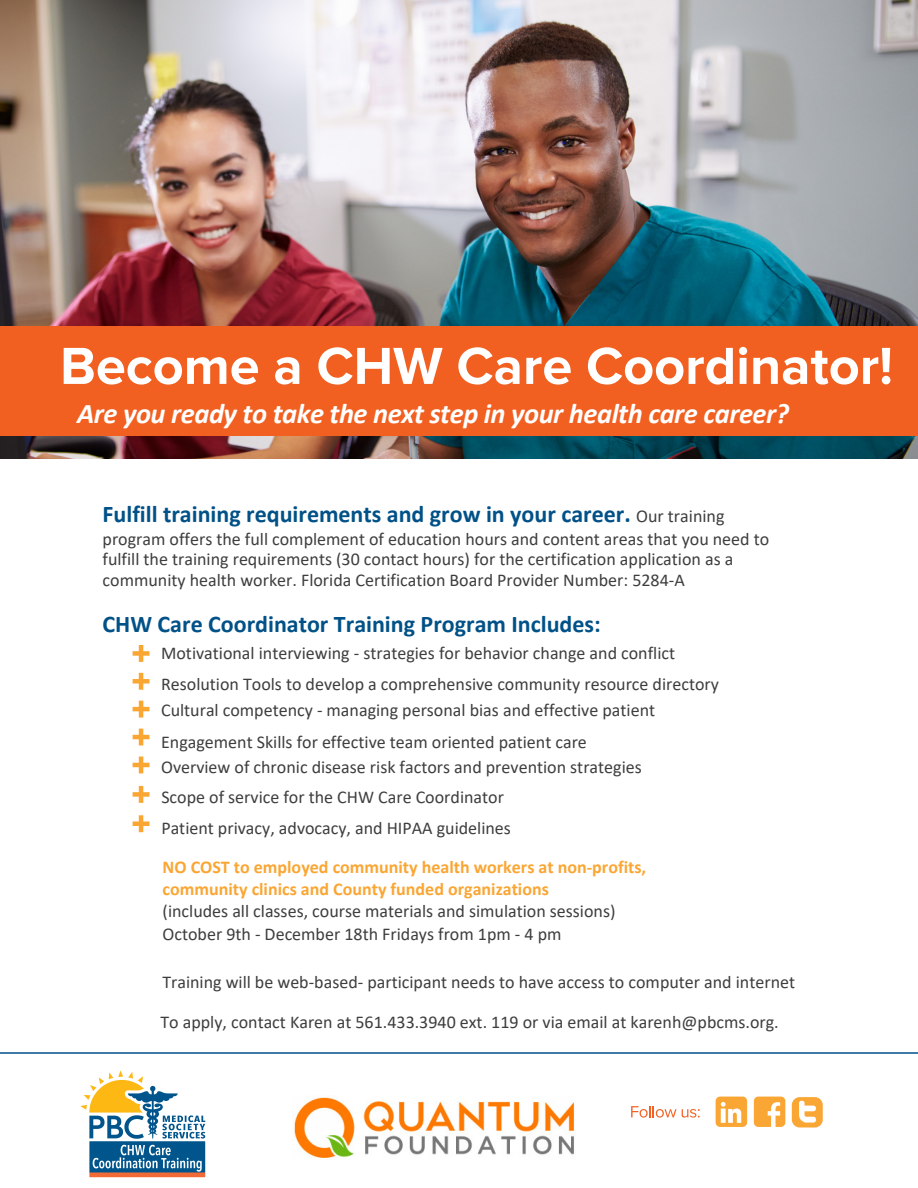
<style>
.page{position:relative;width:918px;height:1188px;background:#fff}
.page>*{position:absolute;margin:0;border:0;box-sizing:border-box;transform-origin:0 0}
.t1{font:700 54px "Proxima Nova";color:#fff}
.t2{font:italic 700 28.5px "Calibri";letter-spacing:-.015em;color:#fff}
.t3{font:700 24px "Calibri";color:#005187}
.t4{font:18px/22.4px "Calibri";color:#3e3e3f}
.s1{font-weight:400;font-size:18px;color:#3e3e3f}
.s2{font-weight:700;color:#faa633}
</style>
<div class="page">
<img style="left:0;top:0;width:918px;height:459px">
<div style="left:0;top:326px;width:918px;height:110px;background:#f26021"></div>
<svg style="left:631px;top:1106px;width:69px;height:12px"></svg>
<svg style="left:716px;top:1097px;width:31px;height:30px"></svg>
<svg style="left:754px;top:1097px;width:31px;height:30px"></svg>
<svg style="left:792px;top:1097px;width:31px;height:31px"></svg>
<hr style="left:139px;top:645px;width:4px;height:17px;background:#faa633">
<div style="left:133px;top:651px;width:17px;height:5px;background:#faa633"></div>
<hr style="left:139px;top:673px;width:4px;height:17px;background:#faa633">
<div style="left:133px;top:679px;width:17px;height:5px;background:#faa633"></div>
<hr style="left:139px;top:701px;width:4px;height:17px;background:#faa633">
<hr style="left:133px;top:707px;width:17px;height:4px;background:#faa633">
<hr style="left:139px;top:729px;width:4px;height:16px;background:#faa633">
<hr style="left:133px;top:735px;width:17px;height:4px;background:#faa633">
<hr style="left:139px;top:757px;width:4px;height:16px;background:#faa633">
<hr style="left:133px;top:763px;width:17px;height:4px;background:#faa633">
<hr style="left:139px;top:786px;width:4px;height:17px;background:#faa633">
<div style="left:133px;top:792px;width:17px;height:5px;background:#faa633"></div>
<hr style="left:139px;top:815px;width:4px;height:17px;background:#faa633">
<div style="left:133px;top:821px;width:17px;height:5px;background:#faa633"></div>
<hr style="left:0;top:1052px;width:918px;height:2px;background:#005187">
<img style="left:80px;top:1070px;width:126px;height:108px">
<img style="left:294px;top:1097px;width:281px;height:61px">
<p class="t1" style="left:60px;top:335px;width:834px">Become a CHW Care Coordinator!</p>
<p class="t2" style="left:77px;top:393px;width:713px">Are you ready to take the next step in your health care career?</p>
<p class="t3" style="left:103px;top:497px;width:623px">Fulfill training requirements and grow in your career. <span class="s1">Our training</span></p>
<p class="t4" style="left:103px;top:528px;width:668px;line-height:20.5px">program offers the full complement of education hours and content areas that you need to fulfill the training requirements (30 contact hours) for the certification application as a community health worker. Florida Certification Board Provider Number: 5284-A</p>
<p class="t3" style="left:103px;top:607px;width:500px">CHW Care Coordinator Training Program Includes:</p>
<p class="t4" style="left:161px;top:637px;width:559px;line-height:31.2px">Motivational interviewing - strategies for behavior change and conflict<br>Resolution Tools to develop a comprehensive community resource directory</p>
<p class="t4" style="left:161px;top:694px;width:496px;line-height:31.2px">Cultural competency - managing personal bias and effective patient<br>Engagement Skills for effective team oriented patient care</p>
<p class="t4" style="left:161px;top:755px;width:482px">Overview of chronic disease risk factors and prevention strategies</p>
<p class="t4" style="left:161px;top:781px;width:351px;line-height:31.2px">Scope of service for the CHW Care Coordinator<br>Patient privacy, advocacy, and HIPAA guidelines</p>
<p class="t4" style="left:163px;top:855px;width:485px"><span class="s2">NO COST to employed community health workers at non-profits, community clinics and County funded organizations<br></span>(includes all classes, course materials and simulation sessions)<br>October 9th - December 18th Fridays from 1pm - 4 pm</p>
<p class="t4" style="left:162px;top:970px;width:634px">Training will be web-based- participant needs to have access to computer and internet</p>
<p class="t4" style="left:160px;top:1011px;width:620px">To apply, contact Karen at 561.433.3940 ext. 119 or via email at karenh@pbcms.org.</p>
</div>
